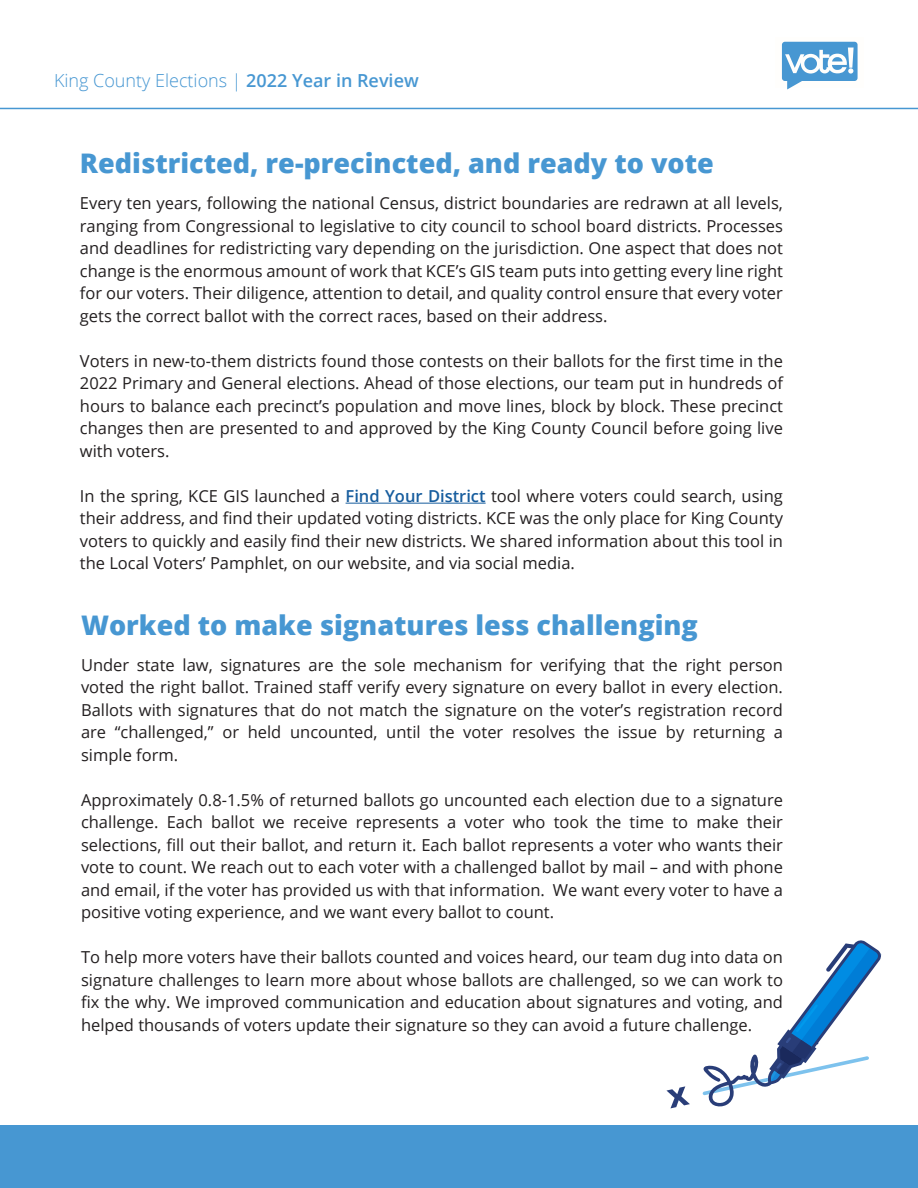
<style>
.page{position:relative;width:918px;height:1188px;background:#fff}
.page>*{position:absolute;margin:0;border:0;box-sizing:border-box;transform-origin:0 0}
.Subheading{font:800 27px "Open Sans";color:#4797d2}
.t1{font:300 18px "Open Sans";color:#4797d2}
.Paragraph{font:16.5px/22.5px "Open Sans";color:#231f20;text-align:justify}
.s1{font-weight:600}
.s2{font-weight:600;color:#175d9e}
</style>
<div class="page">
<hr style="left:346px;top:503px;width:140px;height:1px;background:#175d9e">
<hr style="left:0;top:108px;width:918px;height:1px;background:#4797d2">
<svg style="left:782px;top:42px;width:76px;height:47px"></svg>
<svg style="left:666px;top:1086px;width:24px;height:22px"></svg>
<svg style="left:703px;top:940px;width:179px;height:167px"></svg>
<div style="left:0;top:1126px;width:918px;height:62px;background:#4797d2"></div>
<p class="t1" style="left:54px;top:69px;width:366px">King County Elections | <span class="s1">2022 Year in Review</span></p>
<p class="Subheading" style="left:80px;top:143px;width:635px">Redistricted, re-precincted, and ready to vote</p>
<p class="Paragraph" style="left:80px;top:192px;width:705px">Every ten years, following the national Census, district boundaries are redrawn at all levels, ranging from Congressional to legislative to city council to school board districts. Processes and deadlines for redistricting vary depending on the jurisdiction. One aspect that does not change is the enormous amount of work that KCE’s GIS team puts into getting every line right for our voters. Their diligence, attention to detail, and quality control ensure that every voter gets the correct ballot with the correct races, based on their address.</p>
<p class="Paragraph" style="left:80px;top:349px;width:705px">Voters in new-to-them districts found those contests on their ballots for the first time in the 2022 Primary and General elections. Ahead of those elections, our team put in hundreds of hours to balance each precinct’s population and move lines, block by block. These precinct changes then are presented to and approved by the King County Council before going live with voters.</p>
<p class="Paragraph" style="left:80px;top:484px;width:705px">In the spring, KCE GIS launched a <span class="s2">Find Your District</span> tool where voters could search, using their address, and find their updated voting districts. KCE was the only place for King County voters to quickly and easily find their new districts. We shared information about this tool in the Local Voters’ Pamphlet, on our website, and via social media.</p>
<p class="Subheading" style="left:81px;top:605px;width:618px">Worked to make signatures less challenging</p>
<p class="Paragraph" style="left:81px;top:653px;width:704px">Under state law, signatures are the sole mechanism for verifying that the right person voted the right ballot. Trained staff verify every signature on every ballot in every election.<br>Ballots with signatures that do not match the signature on the voter’s registration record are “challenged,” or held uncounted, until the voter resolves the issue by returning a simple form.</p>
<p class="Paragraph" style="left:81px;top:788px;width:704px">Approximately 0.8-1.5% of returned ballots go uncounted each election due to a signature challenge. Each ballot we receive represents a voter who took the time to make their selections, fill out their ballot, and return it. Each ballot represents a voter who wants their vote to count. We reach out to each voter with a challenged ballot by mail – and with phone and email, if the voter has provided us with that information. We want every voter to have a positive voting experience, and we want every ballot to count.</p>
<p class="Paragraph" style="left:81px;top:946px;width:704px">To help more voters have their ballots counted and voices heard, our team dug into data on signature challenges to learn more about whose ballots are challenged, so we can work to fix the why. We improved communication and education about signatures and voting, and helped thousands of voters update their signature so they can avoid a future challenge.</p>
</div>
